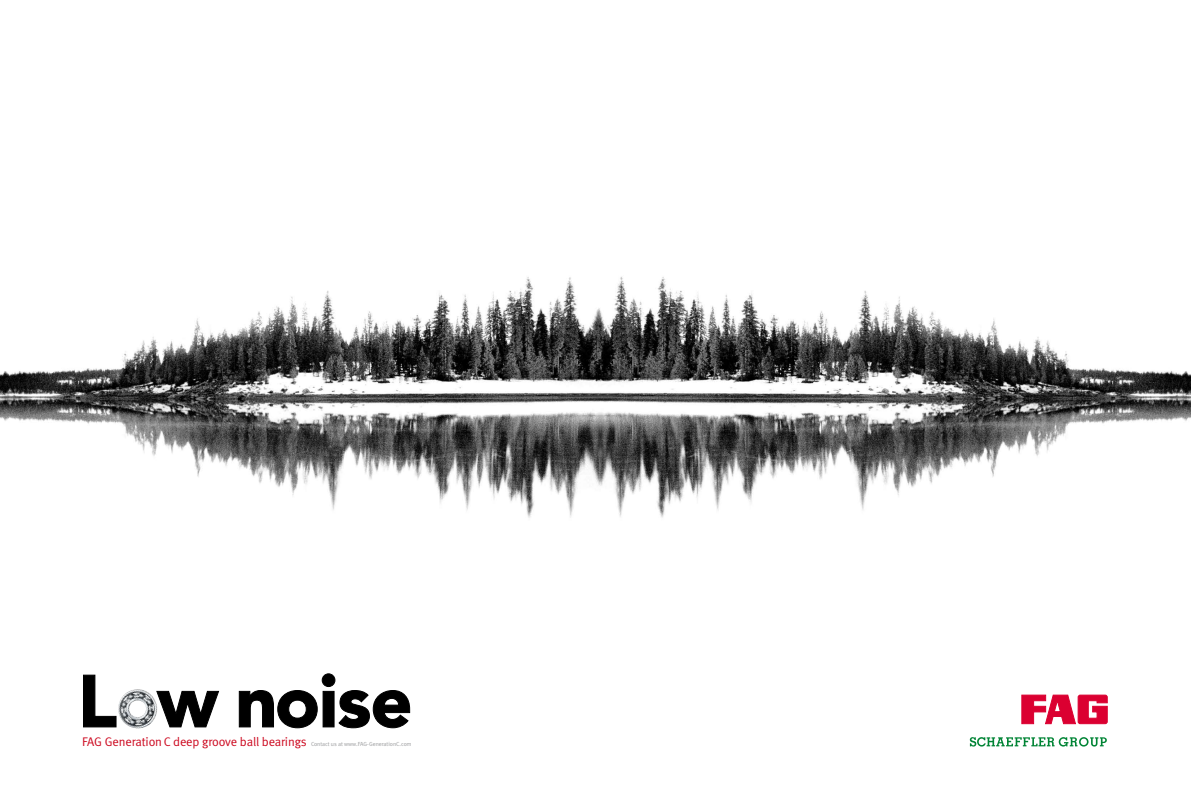
<style>
.page{position:relative;width:1191px;height:794px;background:#fff}
.page>*{position:absolute;margin:0;border:0;box-sizing:border-box;transform-origin:0 0}
.t1{font:900 73.1px "Avenir";letter-spacing:-.01em;color:#000}
.t2{font:12.5px "Meta Normal LF";letter-spacing:-.01em;color:#cc071e}
.t3{font:5.9px "Meta Normal LF";letter-spacing:-.005em;color:#9c9d9f}
</style>
<div class="page">
<img style="left:0;top:277px;width:1191px;height:241px">
<svg style="left:83px;top:674px;width:34px;height:54px"></svg>
<svg style="left:158px;top:690px;width:62px;height:38px"></svg>
<svg style="left:238px;top:673px;width:172px;height:55px"></svg>
<img style="left:118px;top:689px;width:40px;height:39px">
<svg style="left:1021px;top:695px;width:86px;height:28px"></svg>
<svg style="left:969px;top:737px;width:137px;height:9px"></svg>
<h1 class="t1" style="left:157px;top:657px;width:257px">w noise</h1>
<p class="t3" style="left:311px;top:740px;width:102px">Contact us at www.FAG-GenerationC.com</p>
<h1 class="t1" style="left:78px;top:657px;width:41px">L</h1>
<p class="t2" style="left:82px;top:734px;width:226px">FAG Generation C deep groove ball bearings</p>
</div>
